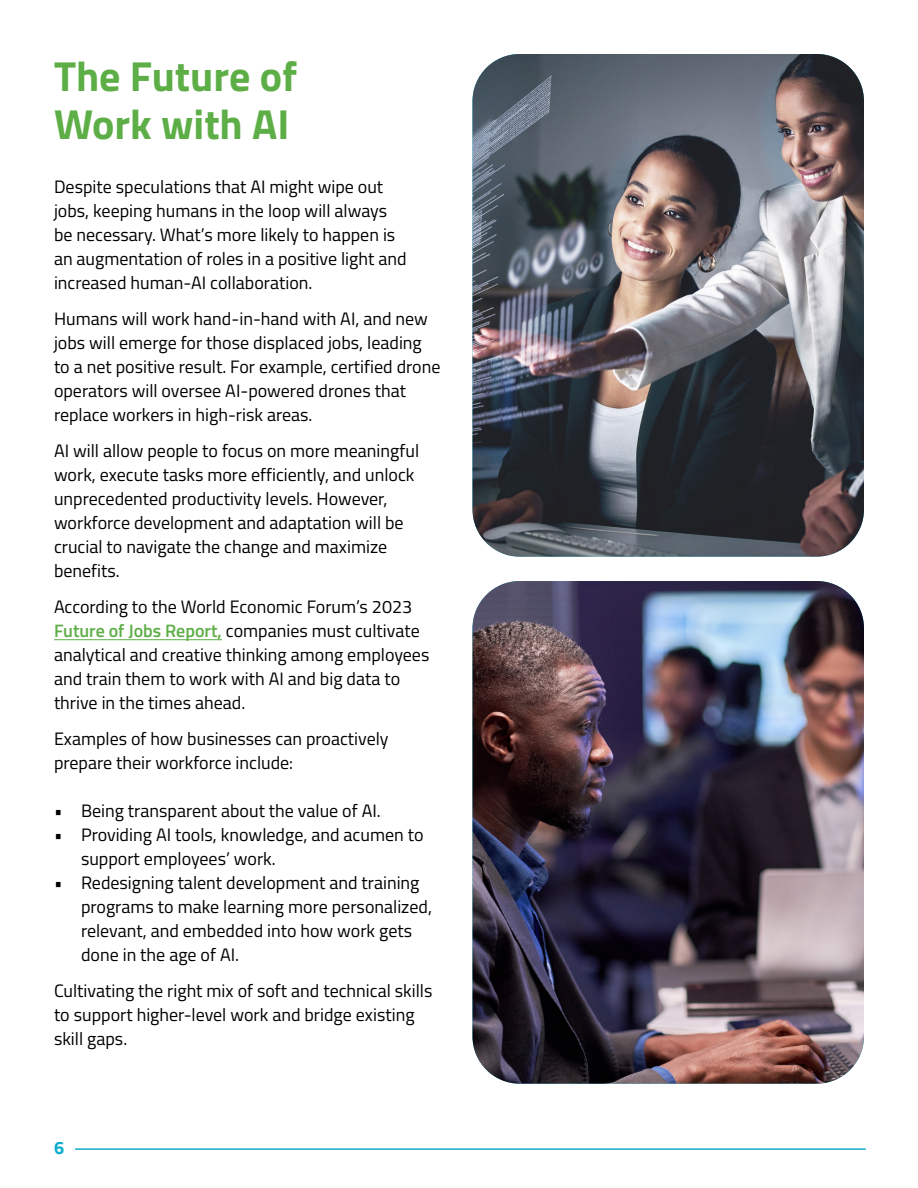
<style>
.page{position:relative;width:918px;height:1188px;background:#fff}
.page>*{position:absolute;margin:0;border:0;box-sizing:border-box;transform-origin:0 0}
.t1{font:700 42px/48px "Titillium Web";color:#5dae46}
.t2{font:18px/24px "Titillium Web";color:#000}
.t3{font:700 18px "Titillium Web";color:#0daece}
.s1{font-weight:600;color:#5dae46}
</style>
<div class="page">
<hr style="left:54px;top:639px;width:168px;height:1px;background:#5dae46">
<img style="left:472px;top:54px;width:392px;height:503px">
<hr style="left:75px;top:1148px;width:791px;height:2px;background:#0daece">
<img style="left:472px;top:581px;width:392px;height:503px">
<hr style="left:917px;top:894px;width:1px;height:294px;background:#221e20">
<h1 class="t1" style="left:54px;top:50px;width:245px">The Future of<br>Work with AI</h1>
<p class="t2" style="left:54px;top:174px;width:354px">Despite speculations that AI might wipe out jobs, keeping humans in the loop will always be necessary. What’s more likely to happen is an augmentation of roles in a positive light and increased human-AI collaboration.</p>
<p class="t2" style="left:54px;top:306px;width:388px">Humans will work hand-in-hand with AI, and new jobs will emerge for those displaced jobs, leading to a net positive result. For example, certified drone operators will oversee AI-powered drones that replace workers in high-risk areas.</p>
<p class="t2" style="left:54px;top:437px;width:367px">AI will allow people to focus on more meaningful work, execute tasks more efficiently, and unlock unprecedented productivity levels. However, workforce development and adaptation will be crucial to navigate the change and maximize benefits.</p>
<p class="t2" style="left:54px;top:593px;width:377px">According to the World Economic Forum’s 2023<br><span class="s1">Future of Jobs Report,</span> companies must cultivate analytical and creative thinking among employees and train them to work with AI and big data to thrive in the times ahead.</p>
<p class="t2" style="left:54px;top:725px;width:336px">Examples of how businesses can proactively prepare their workforce include:</p>
<p class="t2" style="left:54px;top:797px;width:328px">• Being transparent about the value of AI.</p>
<p class="t2" style="left:81px;top:821px;width:344px;text-indent:-27px">• Providing AI tools, knowledge, and acumen to support employees’ work.</p>
<p class="t2" style="left:81px;top:869px;width:353px;text-indent:-27px">• Redesigning talent development and training programs to make learning more personalized, relevant, and embedded into how work gets done in the age of AI.</p>
<p class="t2" style="left:54px;top:977px;width:380px">Cultivating the right mix of soft and technical skills to support higher-level work and bridge existing skill gaps.</p>
<p class="t3" style="left:54px;top:1134px;width:12px">6</p>
</div>
